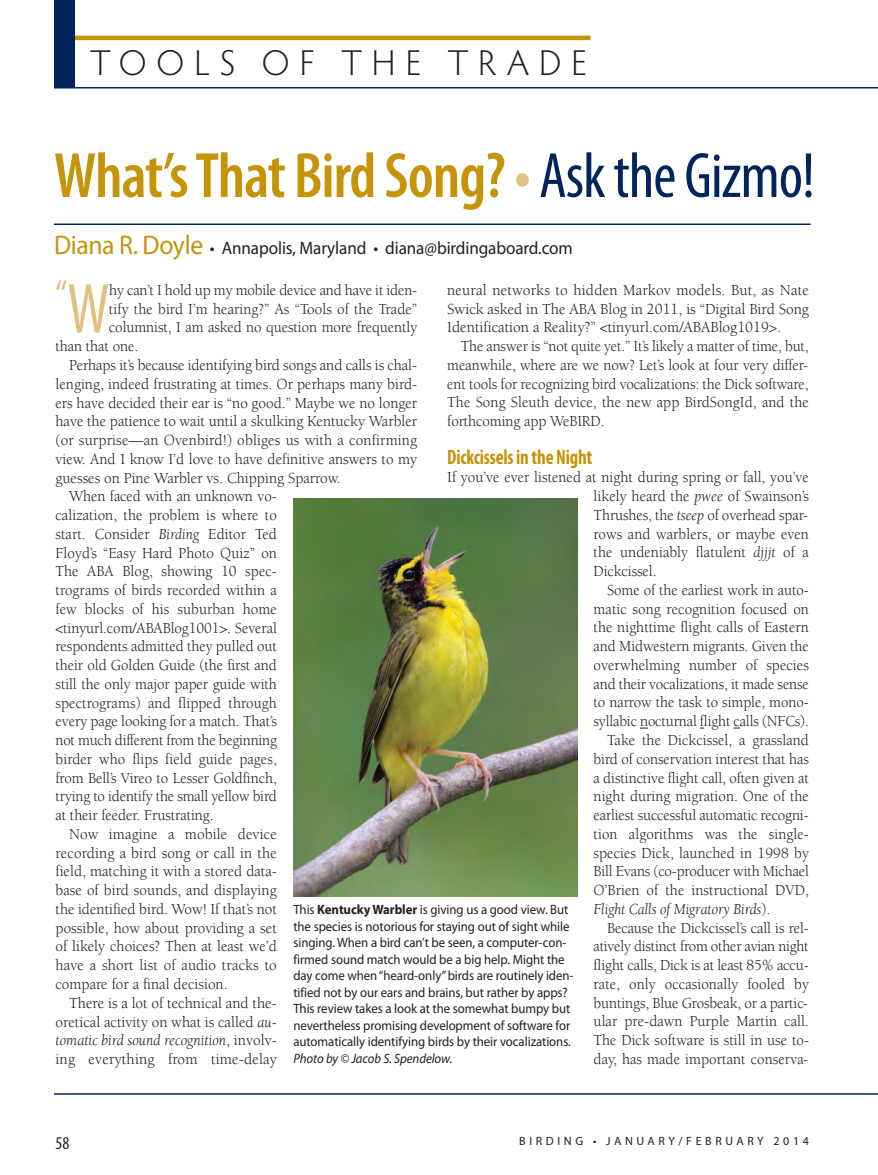
<style>
.page{position:relative;width:878px;height:1175px;background:#fff}
.page>*{position:absolute;margin:0;border:0;box-sizing:border-box;transform-origin:0 0}
.t1{font:600 condensed 64.5px "Myriad Pro";letter-spacing:-.015em;color:#c59409}
.t2{font:condensed 42.75px "Myriad Pro";color:#e2c180;scale:.9 1}
.t3{font:300 36px "Hypatia Sans Pro";letter-spacing:.29em;color:#231f20}
.t4{font:700 condensed 21px "Myriad Pro";letter-spacing:-.01em;color:#c59409;scale:.9 1}
.t5{font:18px "Myriad Pro";letter-spacing:-.005em;color:#231f20;scale:.95 1}
.t6{font:condensed 18px "Myriad Pro";color:#231f20}
.t7{font:15.75px/18.8px "Berkeley Std";color:#231f20;text-align:justify;scale:.95 1}
.t8{font:15.75px "Berkeley Std";color:#231f20;scale:.96 1}
.t9{font:15.75px/18.8px "Berkeley Std";color:#231f20;text-align:justify}
.t10{font:italic 15.75px "Berkeley Std";letter-spacing:-.005em;color:#231f20}
.t11{font:italic 15.75px "Berkeley Std";letter-spacing:-.005em;color:#231f20;scale:.95 1}
.t12{font:13.5px/16.5px "Myriad Pro";letter-spacing:-.005em;color:#231f20;scale:.95 1}
.t13{font:italic 13.5px "Myriad Pro";letter-spacing:-.005em;color:#231f20;scale:.95 1}
.t14{font:12px "Myriad Pro";letter-spacing:.3em;color:#231f20}
.s1{color:#e2c180}
.s2{font-weight:400;color:#00255d}
.s3{font-size:27px;color:#c59409}
.s4{font-size:71.25px}
.s5{font-style:italic}
.s6{font-style:normal}
.s7{font-weight:700}
</style>
<div class="page">
<hr style="left:54px;top:1093px;width:824px;height:1px;background:#00255d">
<hr style="left:68px;top:36px;width:522px;height:4px;background:#c59409">
<hr style="left:54px;top:87px;width:824px;height:1px;background:#00255d">
<div style="left:54px;top:0;width:20px;height:88px;background:#00255d"></div>
<hr style="left:54px;top:223px;width:756px;height:2px;background:#00255d">
<img style="left:293px;top:498px;width:284px;height:398px">
<h3 class="t3" style="left:90px;top:48px;width:498px">TOOLS OF THE TRADE</h3>
<h1 class="t1" style="left:54px;top:153px;width:762px">What’s That Bird Song? <span class="s1">•</span> <span class="s2">Ask the Gizmo!</span></h1>
<p class="t5" style="left:54px;top:242px;width:547px"><span class="s3">Diana R. Doyle</span> • Annapolis, Maryland • diana@birdingaboard.com</p>
<h2 class="t2" style="left:56px;top:280px;width:61px">“<span class="s4">W</span></h2>
<p class="t7" style="left:109px;top:282px;width:325px">hy can’t I hold up my mobile device and have it iden-</p>
<p class="t9" style="left:447px;top:282px;width:363px">neural networks to hidden Markov models. But, as Nate Swick asked in The ABA Blog in 2011, is “Digital Bird Song Identification a Reality?” &lt;tinyurl.com/ABABlog1019&gt;.</p>
<p class="t7" style="left:447px;top:338px;width:382px;text-indent:13px">The answer is “not quite yet.” It’s likely a matter of time, but, meanwhile, where are we now? Let’s look at four very differ&shy;ent tools for recognizing bird vocalizations: the Dick software, The Song Sleuth device, the new app BirdSongId, and the forthcoming app WeBIRD.</p>
<h3 class="t4" style="left:447px;top:449px;width:163px">Dickcissels in the Night</h3>
<p class="t7" style="left:593px;top:469px;width:228px;text-indent:-146px">If you’ve ever listened at night during spring or fall, you’ve likely heard the <span class="s5">pwee</span> of Swainson’s Thrushes, the <span class="s5">tseep</span> of overhead spar&shy;rows and warblers, or maybe even the undeniably flatulent <span class="s5">djjjt</span> of a Dickcissel.</p>
<p class="t7" style="left:607px;top:582px;width:214px">Some of the earliest work in auto-</p>
<p class="t7" style="left:593px;top:600px;width:228px">matic song recognition focused on</p>
<p class="t7" style="left:593px;top:619px;width:228px">the nighttime flight calls of Eastern</p>
<p class="t7" style="left:593px;top:638px;width:228px">and Midwestern migrants. Given the</p>
<p class="t7" style="left:593px;top:657px;width:228px">overwhelming number of species</p>
<p class="t7" style="left:593px;top:675px;width:228px">and their vocalizations, it made sense</p>
<p class="t7" style="left:593px;top:694px;width:228px">to narrow the task to simple, mono-</p>
<p class="t7" style="left:593px;top:713px;width:228px">syllabic nocturnal flight calls (NFCs).</p>
<p class="t7" style="left:607px;top:732px;width:214px">Take the Dickcissel, a grassland</p>
<p class="t7" style="left:593px;top:751px;width:228px">bird of conservation interest that has</p>
<p class="t7" style="left:593px;top:769px;width:228px">a distinctive flight call, often given at</p>
<p class="t7" style="left:593px;top:788px;width:228px">night during migration. One of the</p>
<p class="t7" style="left:593px;top:807px;width:228px">earliest successful automatic recogni-</p>
<p class="t7" style="left:593px;top:825px;width:228px">tion algorithms was the single-</p>
<p class="t7" style="left:593px;top:844px;width:228px">species Dick, launched in 1998 by</p>
<p class="t7" style="left:593px;top:863px;width:228px">Bill Evans (co-producer with Michael</p>
<p class="t7" style="left:593px;top:882px;width:228px">O’Brien of the instructional DVD,</p>
<p class="t11" style="left:593px;top:902px;width:187px">Flight Calls of Migratory Birds<span class="s6">).</span></p>
<p class="t7" style="left:607px;top:919px;width:214px">Because the Dickcissel’s call is rel-</p>
<p class="t7" style="left:593px;top:938px;width:228px">atively distinct from other avian night</p>
<p class="t7" style="left:593px;top:957px;width:228px">flight calls, Dick is at least 85% accu-</p>
<p class="t7" style="left:593px;top:975px;width:228px">rate, only occasionally fooled by</p>
<p class="t7" style="left:593px;top:994px;width:227px">buntings, Blue Grosbeak, or a partic-</p>
<p class="t7" style="left:593px;top:1013px;width:228px">ular pre-dawn Purple Martin call.</p>
<p class="t7" style="left:593px;top:1032px;width:228px">The Dick software is still in use to-</p>
<p class="t7" style="left:593px;top:1050px;width:227px">day, has made important conserva-</p>
<p class="t7" style="left:109px;top:301px;width:326px">tify the bird I’m hearing?” As “Tools of the Trade”</p>
<p class="t7" style="left:109px;top:319px;width:326px">columnist, I am asked no question more frequently</p>
<p class="t7" style="left:56px;top:338px;width:89px">than that one.</p>
<p class="t8" style="left:69px;top:359px;width:364px">Perhaps it’s because identifying bird songs and calls is chal-</p>
<p class="t8" style="left:56px;top:377px;width:378px">lenging, indeed frustrating at times. Or perhaps many bird-</p>
<p class="t8" style="left:56px;top:396px;width:378px">ers have decided their ear is “no good.” Maybe we no longer</p>
<p class="t8" style="left:56px;top:415px;width:378px">have the patience to wait until a skulking Kentucky Warbler</p>
<p class="t8" style="left:56px;top:434px;width:378px">(or surprise—an Ovenbird!) obliges us with a confirming</p>
<p class="t8" style="left:56px;top:452px;width:378px">view. And I know I’d love to have definitive answers to my</p>
<p class="t8" style="left:56px;top:471px;width:298px">guesses on Pine Warbler vs. Chipping Sparrow.</p>
<p class="t7" style="left:69px;top:488px;width:220px">When faced with an unknown vo-</p>
<p class="t7" style="left:56px;top:507px;width:234px">calization, the problem is where to</p>
<p class="t7" style="left:56px;top:526px;width:234px">start. Consider <span class="s5">Birding</span> Editor Ted</p>
<p class="t7" style="left:56px;top:544px;width:234px">Floyd’s “Easy Hard Photo Quiz” on</p>
<p class="t7" style="left:56px;top:563px;width:234px">The ABA Blog, showing 10 spec-</p>
<p class="t7" style="left:56px;top:582px;width:234px">trograms of birds recorded within a</p>
<p class="t7" style="left:56px;top:601px;width:234px">few blocks of his suburban home</p>
<p class="t7" style="left:56px;top:619px;width:234px">&lt;tinyurl.com/ABABlog1001&gt;. Several</p>
<p class="t7" style="left:56px;top:638px;width:234px">respondents admitted they pulled out</p>
<p class="t7" style="left:56px;top:657px;width:234px">their old Golden Guide (the first and</p>
<p class="t7" style="left:56px;top:676px;width:234px">still the only major paper guide with</p>
<p class="t7" style="left:56px;top:694px;width:234px">spectrograms) and flipped through</p>
<p class="t7" style="left:56px;top:713px;width:234px">every page looking for a match. That’s</p>
<p class="t7" style="left:56px;top:732px;width:235px">not much different from the beginning</p>
<p class="t7" style="left:56px;top:751px;width:234px">birder who flips field guide pages,</p>
<p class="t7" style="left:56px;top:769px;width:234px">from Bell’s Vireo to Lesser Goldfinch,</p>
<p class="t7" style="left:56px;top:788px;width:234px">trying to identify the small yellow bird</p>
<p class="t7" style="left:55px;top:807px;width:168px">at their feeder. Frustrating.</p>
<p class="t8" style="left:69px;top:827px;width:218px">Now imagine a mobile device</p>
<p class="t8" style="left:56px;top:846px;width:232px">recording a bird song or call in the</p>
<p class="t8" style="left:56px;top:865px;width:232px">field, matching it with a stored data-</p>
<p class="t8" style="left:56px;top:884px;width:232px">base of bird sounds, and displaying</p>
<p class="t8" style="left:55px;top:902px;width:232px">the identified bird. Wow! If that’s not</p>
<p class="t8" style="left:55px;top:921px;width:232px">possible, how about providing a set</p>
<p class="t8" style="left:56px;top:940px;width:232px">of likely choices? Then at least we’d</p>
<p class="t8" style="left:56px;top:959px;width:232px">have a short list of audio tracks to</p>
<p class="t8" style="left:56px;top:977px;width:181px">compare for a final decision.</p>
<p class="t9" style="left:69px;top:994px;width:209px">There is a lot of technical and the-</p>
<p class="t9" style="left:56px;top:1013px;width:223px">oretical activity on what is called <span class="s5">au-</span></p>
<p class="t10" style="left:56px;top:1034px;width:223px">tomatic bird sound recognition<span class="s6">, involv-</span></p>
<p class="t9" style="left:56px;top:1051px;width:223px">ing everything from time-delay</p>
<p class="t12" style="left:293px;top:902px;width:296px">This <span class="s7">Kentucky Warbler</span> is giving us a good view. But the species is notorious for staying out of sight while singing. When a bird can’t be seen, a computer-con&shy;firmed sound match would be a big help. Might the day come when “heard-only” birds are routinely iden&shy;tified not by our ears and brains, but rather by apps?<br>This review takes a look at the somewhat bumpy but nevertheless promising development of software for automatically identifying birds by their vocalizations.</p>
<p class="t13" style="left:293px;top:1053px;width:169px">Photo by © Jacob S. Spendelow.</p>
<p class="t6" style="left:56px;top:1137px;width:15px">58</p>
<p class="t14" style="left:519px;top:1136px;width:291px">BIRDING • JANUARY/FEBRUARY 2014</p>
</div>
